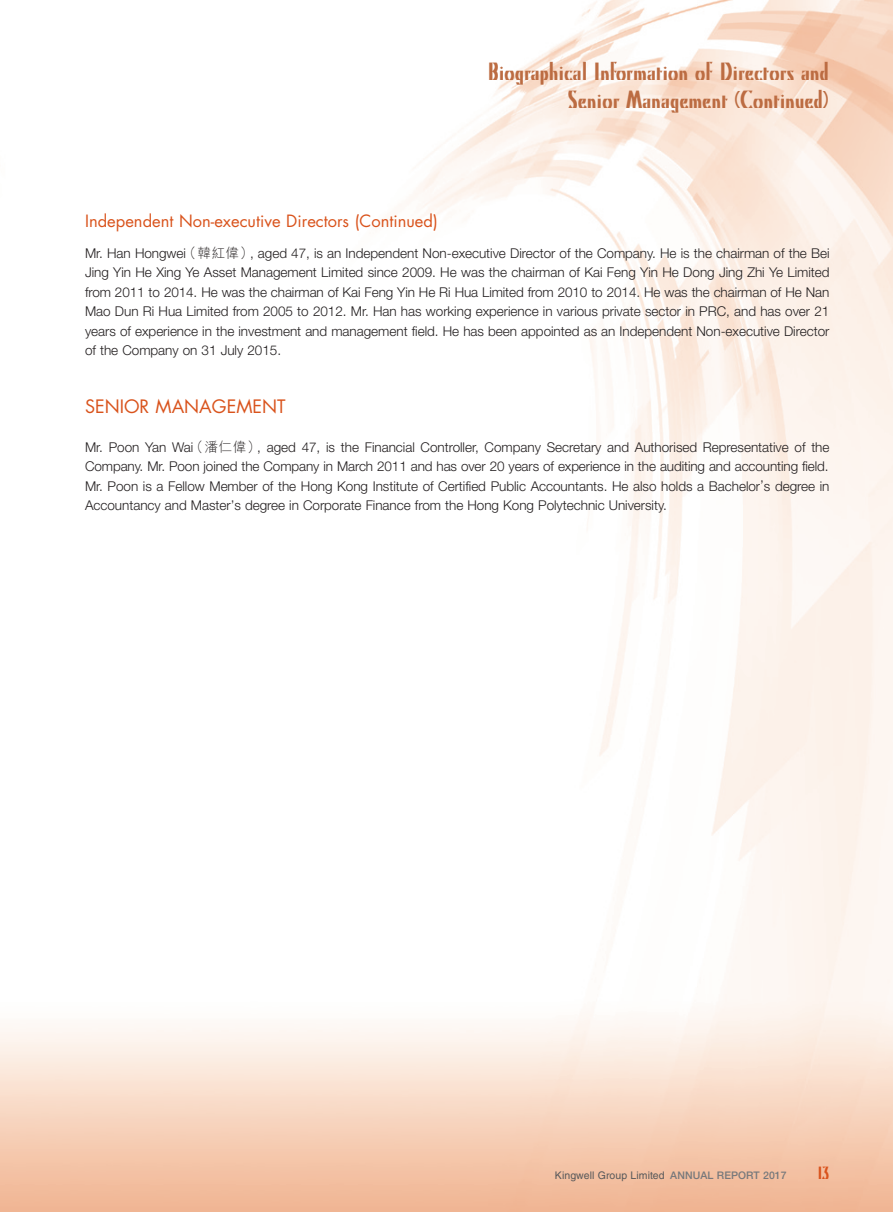
<style>
.page{position:relative;width:893px;height:1212px;background:#fff}
.page>*{position:absolute;margin:0;border:0;box-sizing:border-box;transform-origin:0 0}
.Body_Text{font:24.75px "Kino";letter-spacing:-.005em;color:#bc6c42}
.Heading_1{font:18px "Futura Std";color:#d9531c}
.t1{font:18px "Kino";color:#d9531c}
.Heading_2{font:16.5px "Futura Std";color:#d9531c}
.Body_Text-2{font:300 13.5px/19.5px "Helvetica Neue LT Std";color:#231f20;text-align:justify}
.t2{font:10.5px "Helvetica LT Std";letter-spacing:.01em;color:#57585a}
.s1{font-family:"M Hei HK"}
.s2{font-family:"Helvetica Neue LT Std";font-weight:500;color:#76787b}
</style>
<div class="page">
<img style="left:0;top:0;width:893px;height:1212px">
<p class="Body_Text" style="left:488px;top:57px;width:343px">Biographical Information of Directors and</p>
<p class="Body_Text" style="left:568px;top:86px;width:263px">Senior Management (Continued)</p>
<p class="Heading_2" style="left:85px;top:211px;width:354px">Independent Non-executive Directors (Continued)</p>
<p class="Body_Text-2" style="left:85px;top:243px;width:746px">Mr. Han Hongwe<span class="s1">（</span>i <span class="s1">韓紅偉）</span>, aged 47, is an Independent Non-executive Director of the Company. He is the chairman of the Bei Jing Yin He Xing Ye Asset Management Limited since 2009. He was the chairman of Kai Feng Yin He Dong Jing Zhi Ye Limited from 2011 to 2014. He was the chairman of Kai Feng Yin He Ri Hua Limited from 2010 to 2014. He was the chairman of He Nan Mao Dun Ri Hua Limited from 2005 to 2012. Mr. Han has working experience in various private sector in PRC, and has over 21 years of experience in the investment and management field. He has been appointed as an Independent Non-executive Director of the Company on 31 July 2015.</p>
<p class="Heading_1" style="left:85px;top:395px;width:202px">SENIOR MANAGEMENT</p>
<p class="Body_Text-2" style="left:85px;top:437px;width:746px">Mr. Poon Yan Wa<span class="s1">（</span>i <span class="s1">潘仁偉）</span>, aged 47, is the Financial Controller, Company Secretary and Authorised Representative of the Company. Mr. Poon joined the Company in March 2011 and has over 20 years of experience in the auditing and accounting field.<br>Mr. Poon is a Fellow Member of the Hong Kong Institute of Certified Public Accountants. He also holds a Bachelor’s degree in Accountancy and Master’s degree in Corporate Finance from the Hong Kong Polytechnic University.</p>
<p class="t2" style="left:555px;top:1169px;width:233px">Kingwell Group Limited <span class="s2">ANNUAL REPORT 2017</span></p>
<p class="t1" style="left:818px;top:1162px;width:13px">13</p>
</div>
